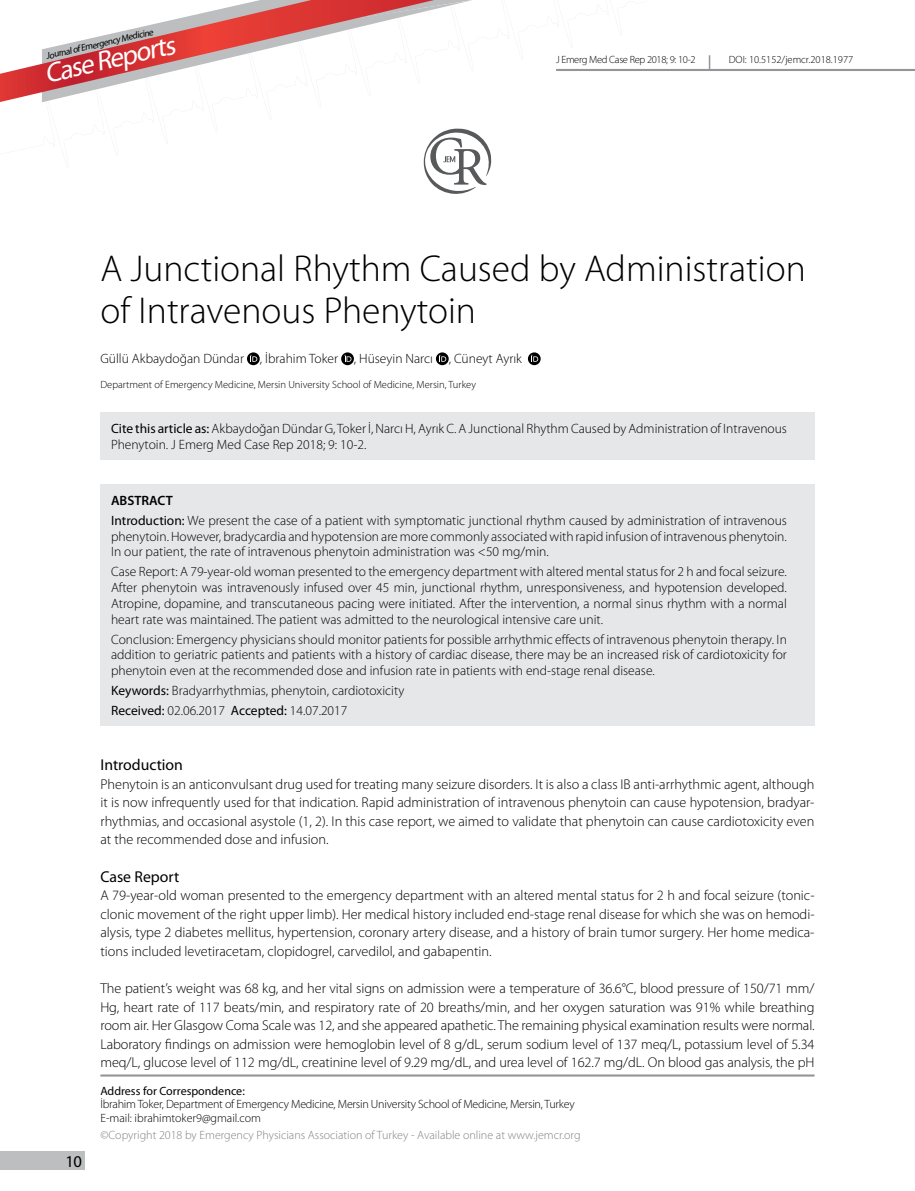
<style>
.page{position:relative;width:915px;height:1191px;background:#fff}
.page>*{position:absolute;margin:0;border:0;box-sizing:border-box;transform-origin:0 0}
.t1{font:300 37.5px/42px "Myriad Pro";color:#000}
.t2{font:italic 27.3px "Myriad Pro";color:#fff}
.t3{font:16.5px "Myriad Pro";color:#000}
.t4{font:15.75px "Myriad Pro";color:#000}
.t5{font:300 14.25px/18.6px "Myriad Pro";color:#000;text-align:justify}
.t6{font:300 13.5px/15.8px "Myriad Pro";color:#000}
.t7{font:300 12px/13.5px "Myriad Pro";letter-spacing:-.02em;color:#000}
.t8{font:300 12px "Myriad Pro";color:#808285}
.t9{font:12px "Myriad Pro";color:#000}
.t10{font:300 10.5px "Myriad Pro";color:#000}
.t11{font:300 10.5px "Myriad Pro";letter-spacing:-.03em;color:#000}
.t12{font:italic 9.3px "Myriad Pro";color:#000}
.s1{font-weight:400}
.s2{font-weight:600}
</style>
<div class="page">
<hr style="left:556px;top:69px;width:358px;height:2px;background:#939598">
<svg style="left:247px;top:352px;width:13px;height:13px"></svg>
<svg style="left:250px;top:355px;width:7px;height:7px"></svg>
<svg style="left:341px;top:352px;width:13px;height:13px"></svg>
<svg style="left:344px;top:355px;width:7px;height:7px"></svg>
<svg style="left:436px;top:352px;width:12px;height:13px"></svg>
<svg style="left:439px;top:355px;width:7px;height:7px"></svg>
<svg style="left:527px;top:352px;width:13px;height:13px"></svg>
<svg style="left:531px;top:355px;width:7px;height:7px"></svg>
<hr style="left:100px;top:1074px;width:714px;height:2px;background:#939598">
<svg style="left:0;top:0;width:622px;height:194px"></svg>
<div style="left:0;top:1151px;width:84px;height:18px;background:#bcbec0"></div>
<div style="left:100px;top:484px;width:714px;height:241px;background:#e6e7e8"></div>
<svg style="left:708px;top:55px;width:2px;height:14px"></svg>
<div style="left:100px;top:413px;width:714px;height:47px;background:#e6e7e8"></div>
<p class="t12" style="left:45px;top:51px;width:111px;rotate:-13deg">Journal of Emergency Medicine</p>
<h2 class="t2" style="left:41px;top:58px;width:134px;rotate:-13deg">Case Reports</h2>
<p class="t11" style="left:556px;top:53px;width:141px">J Emerg Med Case Rep 2018; 9: 10-2</p>
<p class="t10" style="left:728px;top:53px;width:126px">DOI: 10.5152/jemcr.2018.1977</p>
<h1 class="t1" style="left:100px;top:247px;width:706px">A Junctional Rhythm Caused by Administration of Intravenous Phenytoin</h1>
<p class="t6" style="left:100px;top:350px;width:423px">Güllü Akbaydoğan Dündar , İbrahim Toker , Hüseyin Narcı , Cüneyt Ayrık</p>
<p class="t10" style="left:100px;top:378px;width:377px">Department of Emergency Medicine, Mersin University School of Medicine, Mersin, Turkey</p>
<p class="t6" style="left:111px;top:421px;width:677px"><span class="s1">Cite this article as:</span> Akbaydoğan Dündar G, Toker İ, Narcı H, Ayrık C. A Junctional Rhythm Caused by Administration of Intravenous<br>Phenytoin. J Emerg Med Case Rep 2018; 9: 10-2.</p>
<p class="t6" style="left:111px;top:490px;width:677px;line-height:20px"><span class="s2">ABSTRACT<br></span><span class="s1">Introduction:</span> We present the case of a patient with symptomatic junctional rhythm caused by administration of intravenous</p>
<p class="t6" style="left:111px;top:528px;width:677px">phenytoin. However, bradycardia and hypotension are more commonly associated with rapid infusion of intravenous phenytoin.<br>In our patient, the rate of intravenous phenytoin administration was &lt;50 mg/min.</p>
<p class="t6" style="left:111px;top:564px;width:677px;text-align:justify">Case Report: A 79-year-old woman presented to the emergency department with altered mental status for 2 h and focal seizure.<br>After phenytoin was intravenously infused over 45 min, junctional rhythm, unresponsiveness, and hypotension developed.<br>Atropine, dopamine, and transcutaneous pacing were initiated. After the intervention, a normal sinus rhythm with a normal heart rate was maintained. The patient was admitted to the neurological intensive care unit.</p>
<p class="t6" style="left:111px;top:631px;width:677px;text-align:justify">Conclusion: Emergency physicians should monitor patients for possible arrhythmic effects of intravenous phenytoin therapy. In addition to geriatric patients and patients with a history of cardiac disease, there may be an increased risk of cardiotoxicity for phenytoin even at the recommended dose and infusion rate in patients with end-stage renal disease.</p>
<p class="t6" style="left:111px;top:680px;width:295px;line-height:20px"><span class="s1">Keywords:</span> Bradyarrhythmias, phenytoin, cardiotoxicity<br><span class="s1">Received:</span> 02.06.2017 <span class="s1">Accepted:</span> 14.07.2017</p>
<p class="t4" style="left:100px;top:755px;width:84px">Introduction</p>
<p class="t5" style="left:100px;top:774px;width:715px">Phenytoin is an anticonvulsant drug used for treating many seizure disorders. It is also a class IB anti-arrhythmic agent, although it is now infrequently used for that indication. Rapid administration of intravenous phenytoin can cause hypotension, bradyar&shy;rhythmias, and occasional asystole (1, 2). In this case report, we aimed to validate that phenytoin can cause cardiotoxicity even at the recommended dose and infusion.</p>
<p class="t4" style="left:100px;top:866px;width:80px">Case Report</p>
<p class="t5" style="left:100px;top:886px;width:715px">A 79-year-old woman presented to the emergency department with an altered mental status for 2 h and focal seizure (tonic&shy;clonic movement of the right upper limb). Her medical history included end-stage renal disease for which she was on hemodi&shy;alysis, type 2 diabetes mellitus, hypertension, coronary artery disease, and a history of brain tumor surgery. Her home medica&shy;tions included levetiracetam, clopidogrel, carvedilol, and gabapentin.</p>
<p class="t5" style="left:100px;top:978px;width:715px">The patient’s weight was 68 kg, and her vital signs on admission were a temperature of 36.6°C, blood pressure of 150/71 mm/ Hg, heart rate of 117 beats/min, and respiratory rate of 20 breaths/min, and her oxygen saturation was 91% while breathing room air. Her Glasgow Coma Scale was 12, and she appeared apathetic. The remaining physical examination results were normal.<br>Laboratory findings on admission were hemoglobin level of 8 g/dL, serum sodium level of 137 meq/L, potassium level of 5.34 meq/L, glucose level of 112 mg/dL, creatinine level of 9.29 mg/dL, and urea level of 162.7 mg/dL. On blood gas analysis, the pH</p>
<p class="t3" style="left:65px;top:1150px;width:18px">10</p>
<p class="t9" style="left:100px;top:1083px;width:146px">Address for Correspondence:</p>
<p class="t7" style="left:100px;top:1097px;width:476px">İbrahim Toker, Department of Emergency Medicine, Mersin University School of Medicine, Mersin, Turkey<br>E-mail: ibrahimtoker9@gmail.com</p>
<p class="t8" style="left:100px;top:1127px;width:481px">©Copyright 2018 by Emergency Physicians Association of Turkey - Available online at www.jemcr.org</p>
</div>
